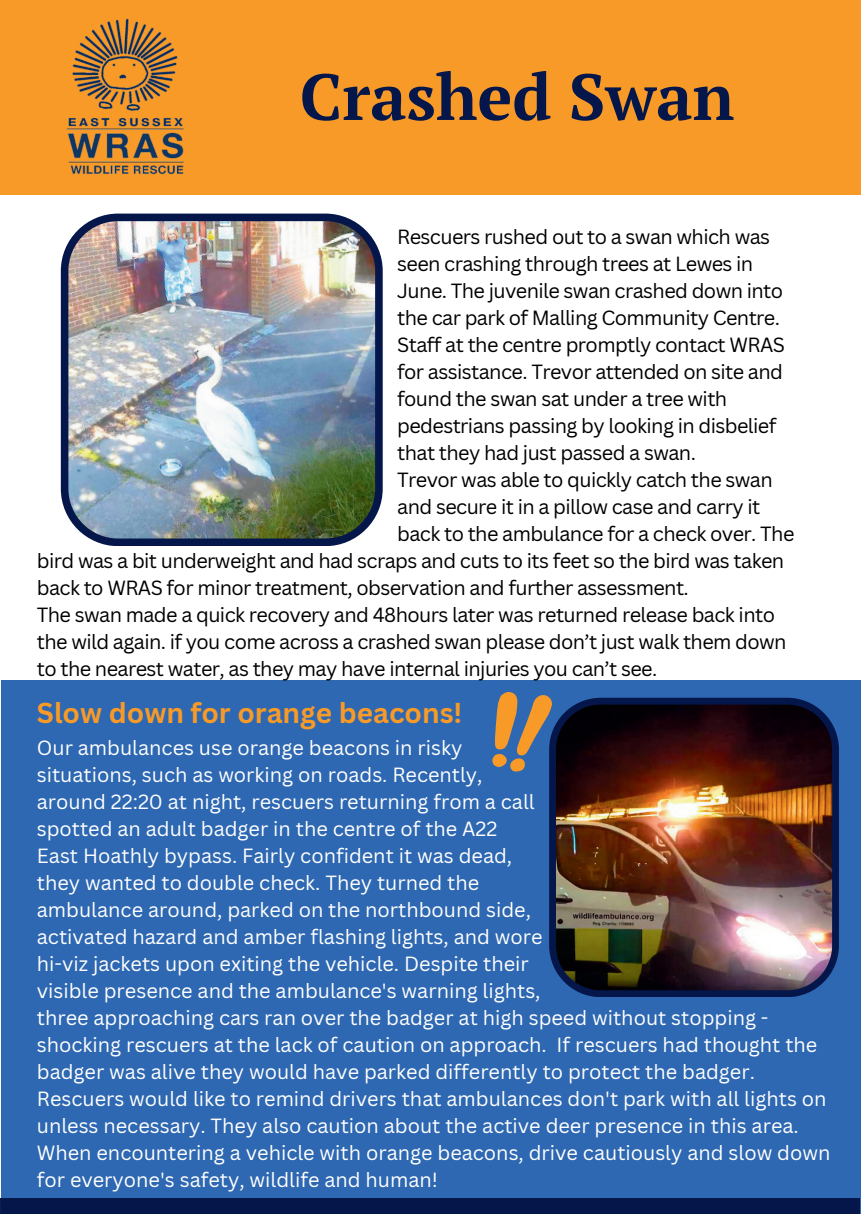
<style>
.page{position:relative;width:861px;height:1214px;background:#fff}
.page>*{position:absolute;margin:0;border:0;box-sizing:border-box;transform-origin:0 0}
.t1{font:700 65px "PT Serif";color:#05174a}
.t2{font:700 28px "Canva Sans";color:#f79a28}
.t3{font:20px/27px "Canva Sans";color:#fff}
.t4{font:20px "Canva Sans";letter-spacing:-.03em;color:#000}
</style>
<div class="page">
<div style="left:1px;top:679px;width:860px;height:534px;background:#2e68b2"></div>
<div style="left:0;top:0;width:861px;height:195px;background:#f79a28"></div>
<img style="left:66px;top:18px;width:118px;height:157px">
<img style="left:61px;top:213px;width:322px;height:333px">
<img style="left:549px;top:697px;width:290px;height:300px">
<svg style="left:492px;top:692px;width:61px;height:79px"></svg>
<div style="left:0;top:1198px;width:860px;height:15px;background:#05174a"></div>
<h1 class="t1" style="left:300px;top:53px;width:436px">Crashed Swan</h1>
<p class="t4" style="left:397px;top:224px;width:374px">Rescuers rushed out to a swan which was</p>
<p class="t4" style="left:397px;top:251px;width:358px">seen crashing through trees at Lewes in</p>
<p class="t4" style="left:397px;top:278px;width:388px">June. The juvenile swan crashed down into</p>
<p class="t4" style="left:397px;top:305px;width:384px">the car park of Malling Community Centre.</p>
<p class="t4" style="left:397px;top:332px;width:389px">Staff at the centre promptly contact WRAS</p>
<p class="t4" style="left:397px;top:359px;width:387px">for assistance. Trevor attended on site and</p>
<p class="t4" style="left:397px;top:386px;width:332px">found the swan sat under a tree with</p>
<p class="t4" style="left:397px;top:413px;width:381px">pedestrians passing by looking in disbelief</p>
<p class="t4" style="left:397px;top:440px;width:300px">that they had just passed a swan.</p>
<p class="t4" style="left:397px;top:467px;width:377px">Trevor was able to quickly catch the swan</p>
<p class="t4" style="left:397px;top:494px;width:365px">and secure it in a pillow case and carry it</p>
<p class="t4" style="left:397px;top:521px;width:399px">back to the ambulance for a check over. The</p>
<p class="t4" style="left:37px;top:548px;width:749px">bird was a bit underweight and had scraps and cuts to its feet so the bird was taken</p>
<p class="t4" style="left:37px;top:575px;width:654px">back to WRAS for minor treatment, observation and further assessment.</p>
<p class="t4" style="left:37px;top:602px;width:740px">The swan made a quick recovery and 48hours later was returned release back into</p>
<p class="t4" style="left:37px;top:629px;width:751px">the wild again. if you come across a crashed swan please don’t just walk them down</p>
<p class="t4" style="left:37px;top:656px;width:622px">to the nearest water, as they may have internal injuries you can’t see.</p>
<h2 class="t2" style="left:37px;top:696px;width:427px">Slow down for orange beacons!</h2>
<p class="t3" style="left:37px;top:734px;width:795px">Our ambulances use orange beacons in risky<br>situations, such as working on roads. Recently,<br>around 22:20 at night, rescuers returning from a call<br>spotted an adult badger in the centre of the A22<br>East Hoathly bypass. Fairly confident it was dead,<br>they wanted to double check. They turned the<br>ambulance around, parked on the northbound side,<br>activated hazard and amber flashing lights, and wore<br>hi-viz jackets upon exiting the vehicle. Despite their<br>visible presence and the ambulance's warning lights,<br>three approaching cars ran over the badger at high speed without stopping - shocking rescuers at the lack of caution on approach. If rescuers had thought the badger was alive they would have parked differently to protect the badger.<br>Rescuers would like to remind drivers that ambulances don't park with all lights on unless necessary. They also caution about the active deer presence in this area.<br>When encountering a vehicle with orange beacons, drive cautiously and slow down for everyone's safety, wildlife and human!</p>
</div>
